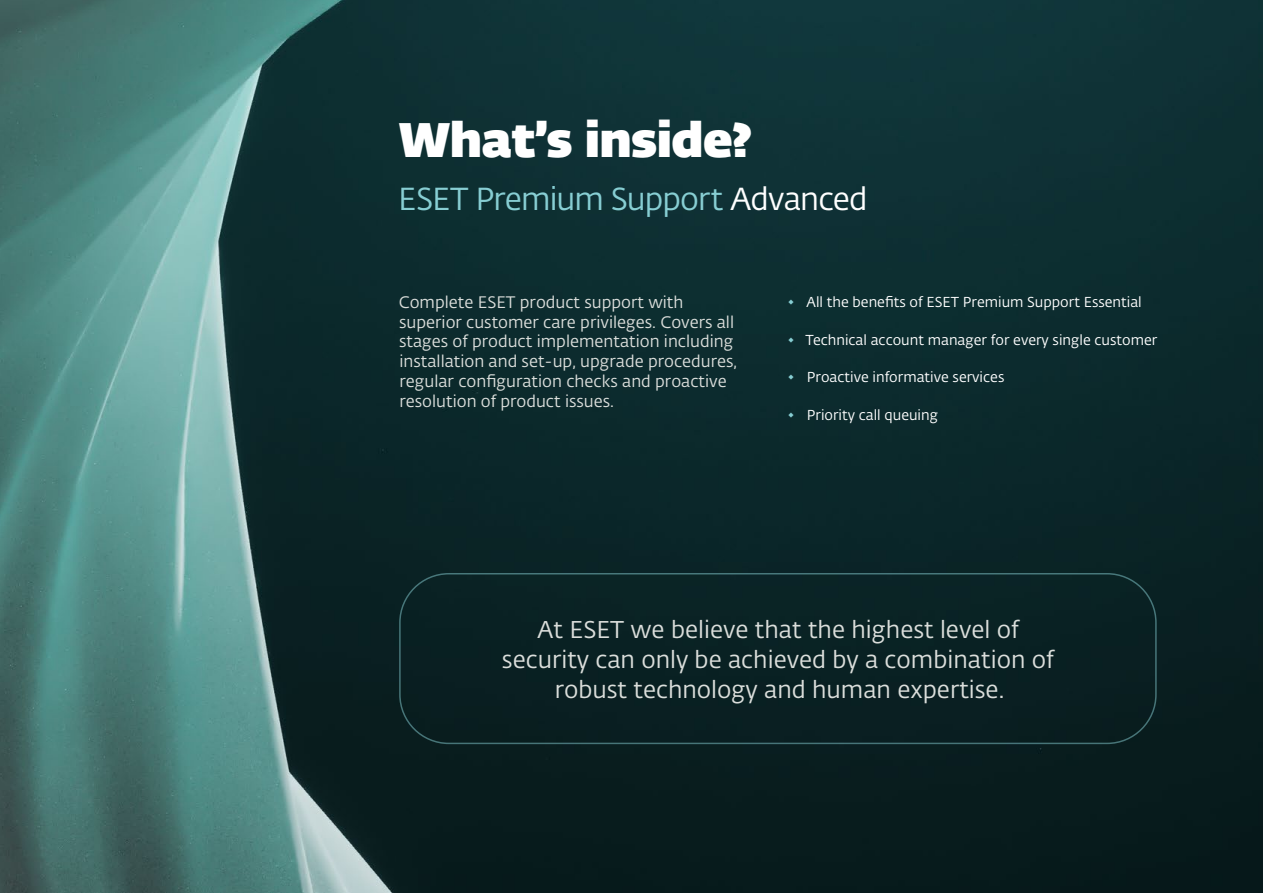
<style>
.page{position:relative;width:1263px;height:893px;background:#fff}
.page>*{position:absolute;margin:0;border:0;box-sizing:border-box;transform-origin:0 0}
.t1{font:800 48px "Fedra Sans Dis Std";color:#fff}
.t2{font:31.5px "Fedra Sans Alt Pro Book LF";letter-spacing:-.03em;color:#87ced3}
.t3{font:24px/30px "Fedra Sans Alt Pro Book LF";color:#dbdedb;text-align:center}
.t4{font:16.5px/19.8px "Fedra Sans Alt Pro Book LF";color:#dbdedb}
.t5{font:14.25px "Fedra Sans Alt Pro Book LF";color:#fff}
.s1{color:#fff}
.s2{color:#87ced3}
</style>
<div class="page">
<img style="left:0;top:0;width:1263px;height:893px">
<div style="left:399px;top:573px;width:758px;height:171px;border:2px solid #87ced3;border-radius:49px"></div>
<h1 class="t1" style="left:399px;top:101px;width:354px">What’s inside?</h1>
<h2 class="t2" style="left:398px;top:177px;width:471px">ESET Premium Support <span class="s1">Advanced</span></h2>
<p class="t4" style="left:399px;top:292px;width:340px">Complete ESET product support with superior customer care privileges. Covers all stages of product implementation including installation and set-up, upgrade procedures, regular configuration checks and proactive resolution of product issues.</p>
<p class="t5" style="left:787px;top:292px;width:356px"><span class="s2">◆</span> All the benefits of ESET Premium Support Essential</p>
<p class="t5" style="left:787px;top:330px;width:371px"><span class="s2">◆</span> Technical account manager for every single customer</p>
<p class="t5" style="left:787px;top:367px;width:219px"><span class="s2">◆</span> Proactive informative services</p>
<p class="t5" style="left:787px;top:405px;width:152px"><span class="s2">◆</span> Priority call queuing</p>
<h3 class="t3" style="left:502px;top:613px;width:553px">At ESET we believe that the highest level of security can only be achieved by a combination of robust technology and human expertise.</h3>
</div>
